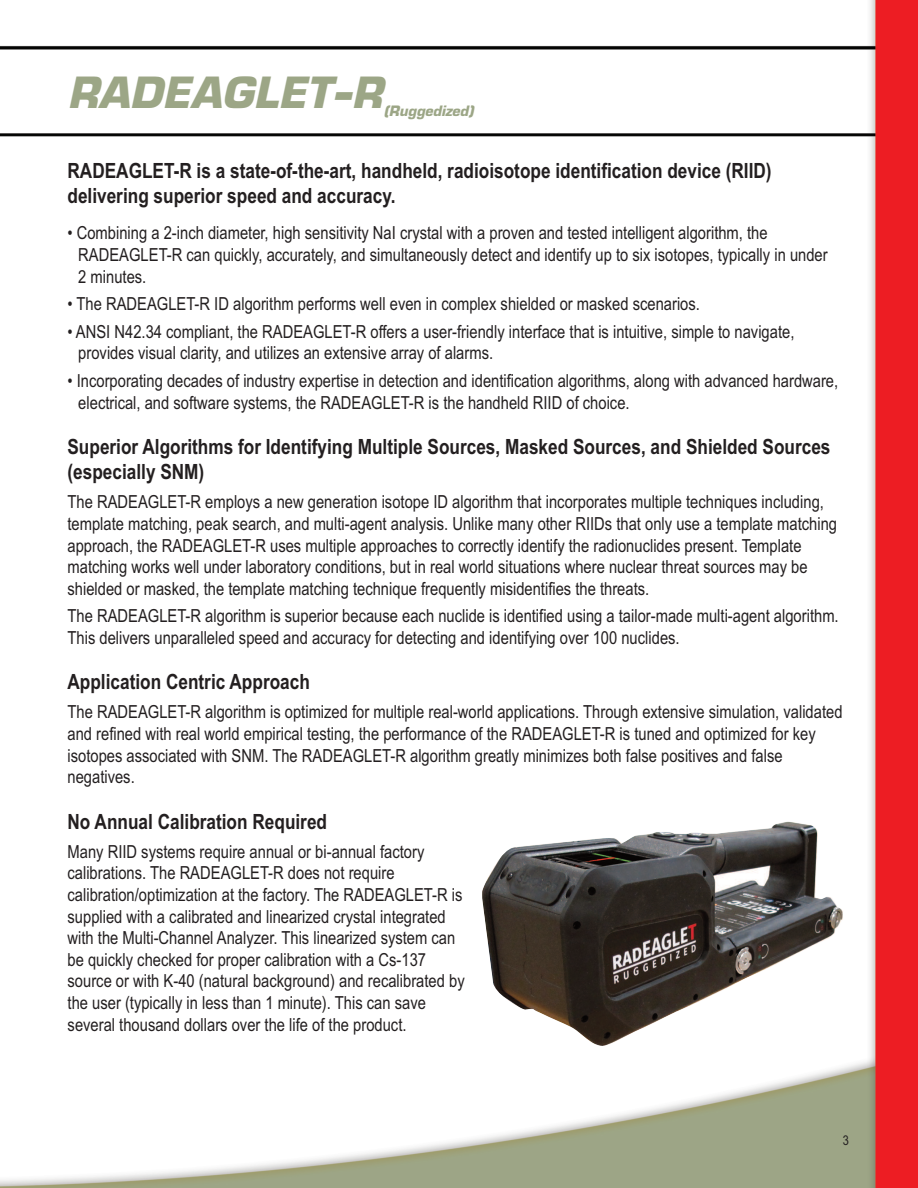
<style>
.page{position:relative;width:918px;height:1188px;background:#fff}
.page>*{position:absolute;margin:0;border:0;box-sizing:border-box;transform-origin:0 0}
.t1{font:45px "EGG Eurostile";color:#9ca686}
.t2{font:700 21px/25.2px "Arial Narrow";color:#231f20}
.t3{font:18px/21.6px "Arial Narrow";color:#231f20}
.t4{font:15px "EGG Eurostile";color:#9ca686}
.t5{font:13.5px "Arial Narrow";color:#231f20}
</style>
<div class="page">
<img style="left:0;top:0;width:918px;height:1188px">
<img style="left:482px;top:822px;width:361px;height:224px">
<h1 class="t1" style="left:68px;top:66px;width:317px">RADEAGLET-R</h1>
<p class="t4" style="left:384px;top:102px;width:92px">(Ruggedized)</p>
<p class="t2" style="left:68px;top:158px;width:706px">RADEAGLET-R is a state-of-the-art, handheld, radioisotope identification device (RIID) delivering superior speed and accuracy.</p>
<p class="t3" style="left:78px;top:222px;width:751px;text-indent:-11px">• Combining a 2-inch diameter, high sensitivity NaI crystal with a proven and tested intelligent algorithm, the<br>RADEAGLET-R can quickly, accurately, and simultaneously detect and identify up to six isotopes, typically in under<br>2 minutes.</p>
<p class="t3" style="left:68px;top:293px;width:634px">• The RADEAGLET-R ID algorithm performs well even in complex shielded or masked scenarios.</p>
<p class="t3" style="left:78px;top:321px;width:718px;text-indent:-11px">• ANSI N42.34 compliant, the RADEAGLET-R offers a user-friendly interface that is intuitive, simple to navigate, provides visual clarity, and utilizes an extensive array of alarms.</p>
<p class="t3" style="left:78px;top:370px;width:761px;text-indent:-11px">• Incorporating decades of industry expertise in detection and identification algorithms, along with advanced hardware, electrical, and software systems, the RADEAGLET-R is the handheld RIID of choice.</p>
<p class="t2" style="left:68px;top:434px;width:765px">Superior Algorithms for Identifying Multiple Sources, Masked Sources, and Shielded Sources (especially SNM)</p>
<p class="t3" style="left:68px;top:491px;width:771px">The RADEAGLET-R employs a new generation isotope ID algorithm that incorporates multiple techniques including, template matching, peak search, and multi-agent analysis. Unlike many other RIIDs that only use a template matching approach, the RADEAGLET-R uses multiple approaches to correctly identify the radionuclides present. Template matching works well under laboratory conditions, but in real world situations where nuclear threat sources may be shielded or masked, the template matching technique frequently misidentifies the threats.</p>
<p class="t3" style="left:68px;top:605px;width:773px">The RADEAGLET-R algorithm is superior because each nuclide is identified using a tailor-made multi-agent algorithm.<br>This delivers unparalleled speed and accuracy for detecting and identifying over 100 nuclides.</p>
<p class="t2" style="left:68px;top:670px;width:244px">Application Centric Approach</p>
<p class="t3" style="left:68px;top:701px;width:777px">The RADEAGLET-R algorithm is optimized for multiple real-world applications. Through extensive simulation, validated and refined with real world empirical testing, the performance of the RADEAGLET-R is tuned and optimized for key isotopes associated with SNM. The RADEAGLET-R algorithm greatly minimizes both false positives and false negatives.</p>
<p class="t2" style="left:68px;top:809px;width:261px">No Annual Calibration Required</p>
<p class="t3" style="left:68px;top:841px;width:399px">Many RIID systems require annual or bi-annual factory calibrations. The RADEAGLET-R does not require calibration/optimization at the factory. The RADEAGLET-R is supplied with a calibrated and linearized crystal integrated with the Multi-Channel Analyzer. This linearized system can be quickly checked for proper calibration with a Cs-137 source or with K-40 (natural background) and recalibrated by the user (typically in less than 1 minute). This can save several thousand dollars over the life of the product.</p>
<p class="t5" style="left:843px;top:1133px;width:8px">3</p>
</div>
